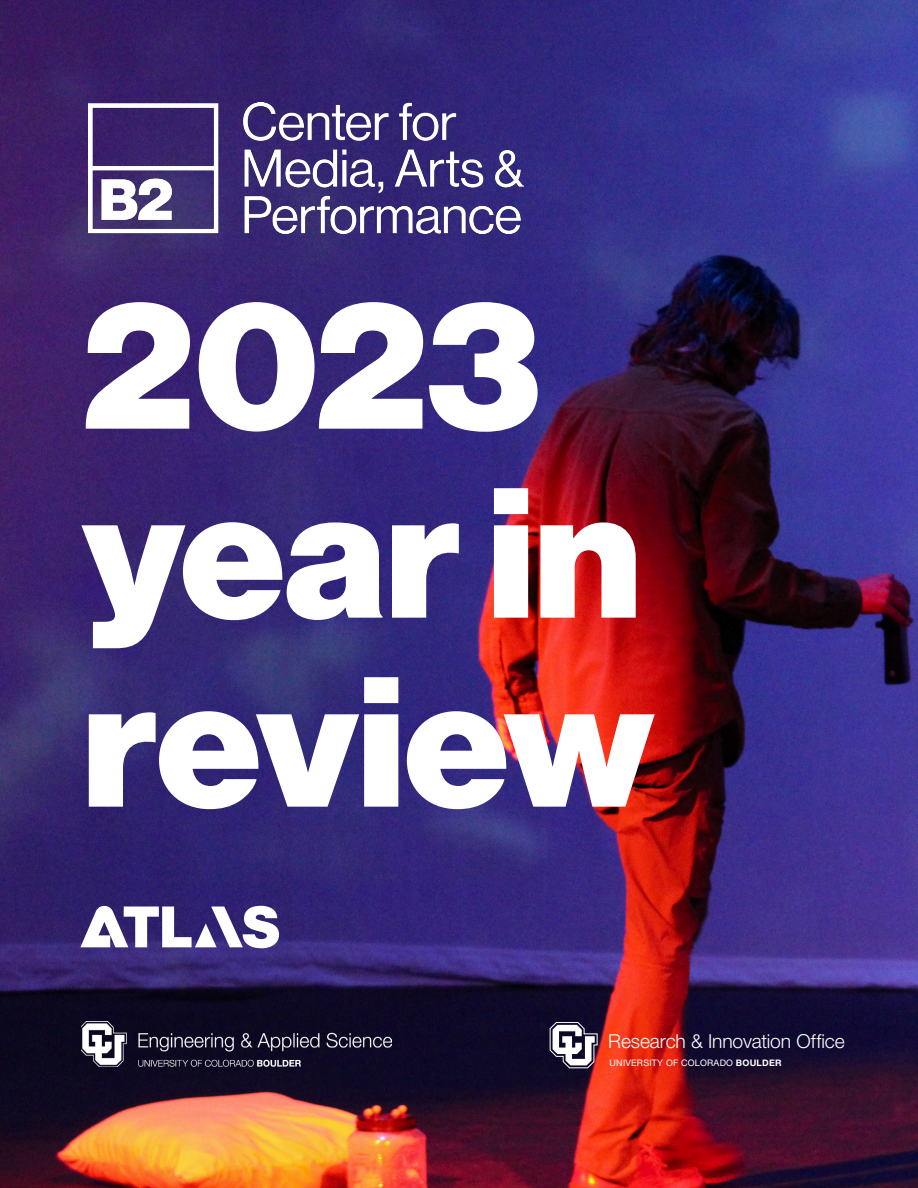
<style>
.page{position:relative;width:918px;height:1188px;background:#fff}
.page>*{position:absolute;margin:0;border:0;box-sizing:border-box;transform-origin:0 0}
.t1{font:181.05px/189px "N Haas Grotesk DS Pro 95 Blk";color:#fff}
.t2{font:300 19.2px "Helvetica Neue";letter-spacing:-.005em;color:#fff}
.t3{font:9px "Helvetica Neue";letter-spacing:.025em;color:#fff}
.s1{font-weight:700}
</style>
<div class="page">
<img style="left:0;top:0;width:918px;height:1188px">
<svg style="left:80px;top:905px;width:199px;height:43px"></svg>
<svg style="left:550px;top:1022px;width:48px;height:46px"></svg>
<img style="left:88px;top:102px;width:435px;height:132px">
<img style="left:81px;top:1022px;width:310px;height:44px">
<h1 class="t1" style="left:83px;top:273px;width:572px">2023 year in review</h1>
<h2 class="t2" style="left:608px;top:1030px;width:238px">Research &amp; Innovation Office</h2>
<p class="t3" style="left:610px;top:1058px;width:173px">UNIVERSITY OF COLORADO <span class="s1">BOULDER</span></p>
</div>
